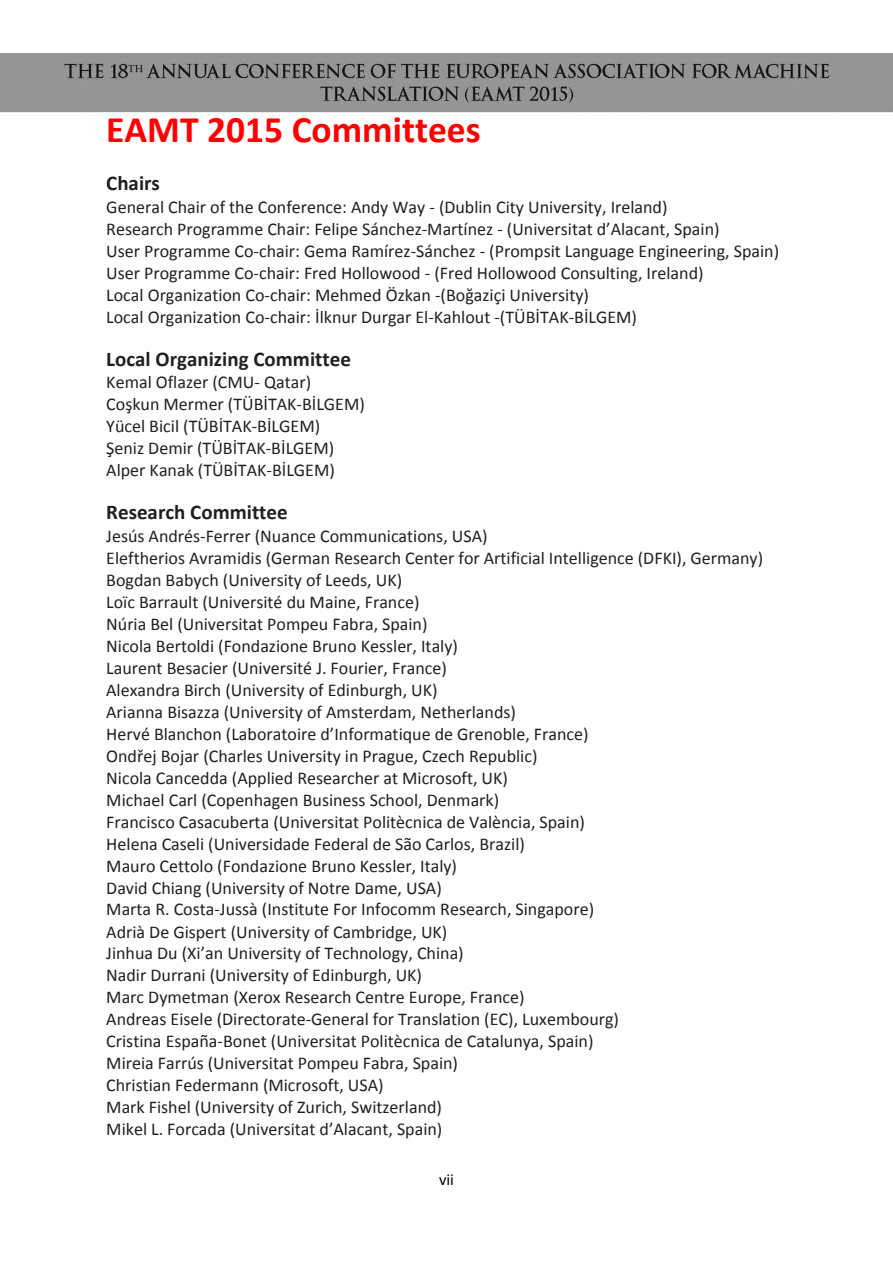
<style>
.page{position:relative;width:893px;height:1263px;background:#fff}
.page>*{position:absolute;margin:0;border:0;box-sizing:border-box;transform-origin:0 0}
.t1{font:700 37.5px "Calibri";color:#f00}
.t2{font:700 21px "Calibri";color:#221e1f}
.t3{font:18px/21.9px "Calibri";color:#221e1f}
.t4{font:16.5px "Calibri";color:#000}
</style>
<div class="page">
<img style="left:0;top:53px;width:893px;height:60px">
<h1 class="t1" style="left:106px;top:114px;width:376px">EAMT 2015 Committees</h1>
<p class="t2" style="left:106px;top:174px;width:55px">Chairs</p>
<p class="t3" style="left:106px;top:197px;width:674px">General Chair of the Conference: Andy Way ‐ (Dublin City University, Ireland)<br>Research Programme Chair: Felipe Sánchez‐Martínez ‐ (Universitat d’Alacant, Spain)<br>User Programme Co‐chair: Gema Ramírez‐Sánchez ‐ (Prompsit Language Engineering, Spain)<br>User Programme Co‐chair: Fred Hollowood ‐ (Fred Hollowood Consulting, Ireland)<br>Local Organization Co‐chair: Mehmed Özkan ‐(Boğaziçi University)<br>Local Organization Co‐chair: İlknur Durgar El‐Kahlout ‐(TÜBİTAK‐BİLGEM)</p>
<p class="t2" style="left:106px;top:350px;width:246px">Local Organizing Committee</p>
<p class="t3" style="left:106px;top:373px;width:260px">Kemal Oflazer (CMU‐ Qatar)<br>Coşkun Mermer (TÜBİTAK‐BİLGEM)<br>Yücel Bicil (TÜBİTAK‐BİLGEM)<br>Şeniz Demir (TÜBİTAK‐BİLGEM)<br>Alper Kanak (TÜBİTAK‐BİLGEM)</p>
<p class="t2" style="left:106px;top:503px;width:183px">Research Committee</p>
<p class="t3" style="left:106px;top:527px;width:658px">Jesús Andrés‐Ferrer (Nuance Communications, USA)<br>Eleftherios Avramidis (German Research Center for Artificial Intelligence (DFKI), Germany)<br>Bogdan Babych (University of Leeds, UK)<br>Loïc Barrault (Université du Maine, France)<br>Núria Bel (Universitat Pompeu Fabra, Spain)<br>Nicola Bertoldi (Fondazione Bruno Kessler, Italy)<br>Laurent Besacier (Université J. Fourier, France)<br>Alexandra Birch (University of Edinburgh, UK)<br>Arianna Bisazza (University of Amsterdam, Netherlands)<br>Hervé Blanchon (Laboratoire d’Informatique de Grenoble, France)<br>Ondřej Bojar (Charles University in Prague, Czech Republic)<br>Nicola Cancedda (Applied Researcher at Microsoft, UK)<br>Michael Carl (Copenhagen Business School, Denmark)<br>Francisco Casacuberta (Universitat Politècnica de València, Spain)<br>Helena Caseli (Universidade Federal de São Carlos, Brazil)<br>Mauro Cettolo (Fondazione Bruno Kessler, Italy)<br>David Chiang (University of Notre Dame, USA)<br>Marta R. Costa‐Jussà (Institute For Infocomm Research, Singapore)<br>Adrià De Gispert (University of Cambridge, UK)<br>Jinhua Du (Xi’an University of Technology, China)<br>Nadir Durrani (University of Edinburgh, UK)<br>Marc Dymetman (Xerox Research Centre Europe, France)<br>Andreas Eisele (Directorate‐General for Translation (EC), Luxembourg)<br>Cristina España‐Bonet (Universitat Politècnica de Catalunya, Spain)<br>Mireia Farrús (Universitat Pompeu Fabra, Spain)<br>Christian Federmann (Microsoft, USA)<br>Mark Fishel (University of Zurich, Switzerland)<br>Mikel L. Forcada (Universitat d’Alacant, Spain)</p>
<p class="t4" style="left:439px;top:1173px;width:17px">vii</p>
</div>
